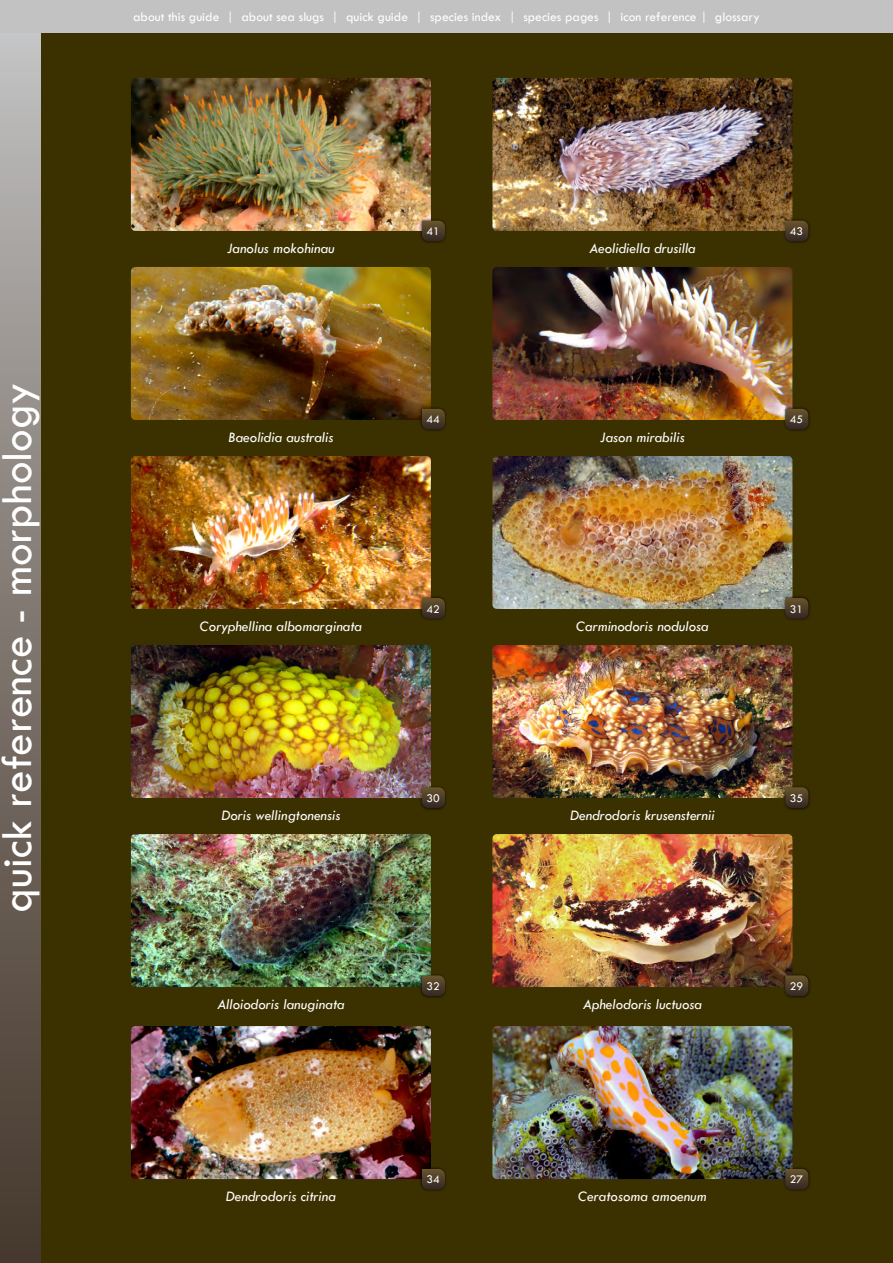
<style>
.page{position:relative;width:893px;height:1263px;background:#fff}
.page>*{position:absolute;margin:0;border:0;box-sizing:border-box;transform-origin:0 0}
.t1{font:45px "Tw Cen";color:#fff}
.t2{font:italic 15px "Tw Cen";color:#fff}
.t3{font:13.5px "Tw Cen";color:#fff}
.t4{font:12px "Tw Cen";color:#fff}
</style>
<div class="page">
<div style="left:0;top:0;width:893px;height:33px;background:#c2c2c2"></div>
<div style="left:0;top:33px;width:893px;height:1230px;background:#3b3100"></div>
<img style="left:131px;top:78px;width:300px;height:153px">
<img style="left:492px;top:78px;width:300px;height:153px">
<img style="left:131px;top:267px;width:300px;height:153px">
<img style="left:492px;top:267px;width:300px;height:153px">
<img style="left:131px;top:456px;width:300px;height:153px">
<img style="left:492px;top:456px;width:300px;height:153px">
<img style="left:131px;top:645px;width:300px;height:153px">
<img style="left:492px;top:645px;width:300px;height:153px">
<img style="left:131px;top:834px;width:300px;height:153px">
<img style="left:492px;top:834px;width:300px;height:153px">
<img style="left:131px;top:1026px;width:300px;height:153px">
<img style="left:492px;top:1026px;width:300px;height:153px">
<div style="left:783px;top:218px;width:28px;height:26px;background:#000;opacity:.75"></div>
<svg style="left:785px;top:221px;width:23px;height:20px"></svg>
<div style="left:783px;top:406px;width:28px;height:26px;background:#000;opacity:.75"></div>
<svg style="left:785px;top:409px;width:23px;height:20px"></svg>
<div style="left:783px;top:595px;width:28px;height:27px;background:#000;opacity:.75"></div>
<svg style="left:785px;top:598px;width:23px;height:21px"></svg>
<div style="left:783px;top:784px;width:28px;height:27px;background:#000;opacity:.75"></div>
<svg style="left:785px;top:787px;width:23px;height:21px"></svg>
<div style="left:783px;top:972px;width:28px;height:27px;background:#000;opacity:.75"></div>
<svg style="left:785px;top:975px;width:23px;height:21px"></svg>
<div style="left:783px;top:1166px;width:28px;height:26px;background:#000;opacity:.75"></div>
<svg style="left:785px;top:1169px;width:23px;height:20px"></svg>
<div style="left:419px;top:218px;width:29px;height:26px;background:#000;opacity:.75"></div>
<svg style="left:422px;top:221px;width:23px;height:20px"></svg>
<div style="left:419px;top:406px;width:29px;height:26px;background:#000;opacity:.75"></div>
<svg style="left:422px;top:409px;width:23px;height:20px"></svg>
<div style="left:419px;top:595px;width:29px;height:27px;background:#000;opacity:.75"></div>
<svg style="left:422px;top:598px;width:23px;height:21px"></svg>
<div style="left:419px;top:784px;width:29px;height:27px;background:#000;opacity:.75"></div>
<svg style="left:422px;top:787px;width:23px;height:21px"></svg>
<div style="left:419px;top:972px;width:29px;height:27px;background:#000;opacity:.75"></div>
<svg style="left:422px;top:975px;width:23px;height:21px"></svg>
<div style="left:419px;top:1166px;width:29px;height:26px;background:#000;opacity:.75"></div>
<svg style="left:422px;top:1169px;width:23px;height:20px"></svg>
<div style="left:0;top:33px;width:41px;height:1229px;background:linear-gradient(to bottom,#bebdbd,#423326)"></div>
<h1 class="t1" style="left:-10px;top:913px;width:531px;rotate:-90deg">quick reference - morphology</h1>
<p class="t3" style="left:133px;top:9px;width:628px">about this guide | about sea slugs | quick guide | species index | species pages | icon reference | glossary</p>
<p class="t4" style="left:427px;top:224px;width:15px">41</p>
<p class="t2" style="left:227px;top:240px;width:109px">Janolus mokohinau</p>
<p class="t2" style="left:589px;top:240px;width:108px">Aeolidiella drusilla</p>
<p class="t4" style="left:427px;top:412px;width:15px">44</p>
<p class="t2" style="left:228px;top:429px;width:107px">Baeolidia australis</p>
<p class="t2" style="left:600px;top:429px;width:86px">Jason mirabilis</p>
<p class="t4" style="left:427px;top:601px;width:15px">42</p>
<p class="t2" style="left:200px;top:618px;width:164px">Coryphellina albomarginata</p>
<p class="t2" style="left:576px;top:618px;width:134px">Carminodoris nodulosa</p>
<p class="t4" style="left:427px;top:791px;width:15px">30</p>
<p class="t2" style="left:221px;top:807px;width:121px">Doris wellingtonensis</p>
<p class="t2" style="left:570px;top:807px;width:146px">Dendrodoris krusensternii</p>
<p class="t4" style="left:427px;top:979px;width:15px">32</p>
<p class="t2" style="left:217px;top:996px;width:129px">Alloiodoris lanuginata</p>
<p class="t2" style="left:583px;top:996px;width:121px">Aphelodoris luctuosa</p>
<p class="t4" style="left:427px;top:1172px;width:15px">34</p>
<p class="t2" style="left:226px;top:1188px;width:112px">Dendrodoris citrina</p>
<p class="t2" style="left:578px;top:1188px;width:130px">Ceratosoma amoenum</p>
<p class="t4" style="left:790px;top:224px;width:15px">43</p>
<p class="t4" style="left:790px;top:412px;width:15px">45</p>
<p class="t4" style="left:790px;top:601px;width:15px">31</p>
<p class="t4" style="left:790px;top:791px;width:15px">35</p>
<p class="t4" style="left:790px;top:979px;width:15px">29</p>
<p class="t4" style="left:790px;top:1172px;width:15px">27</p>
</div>
